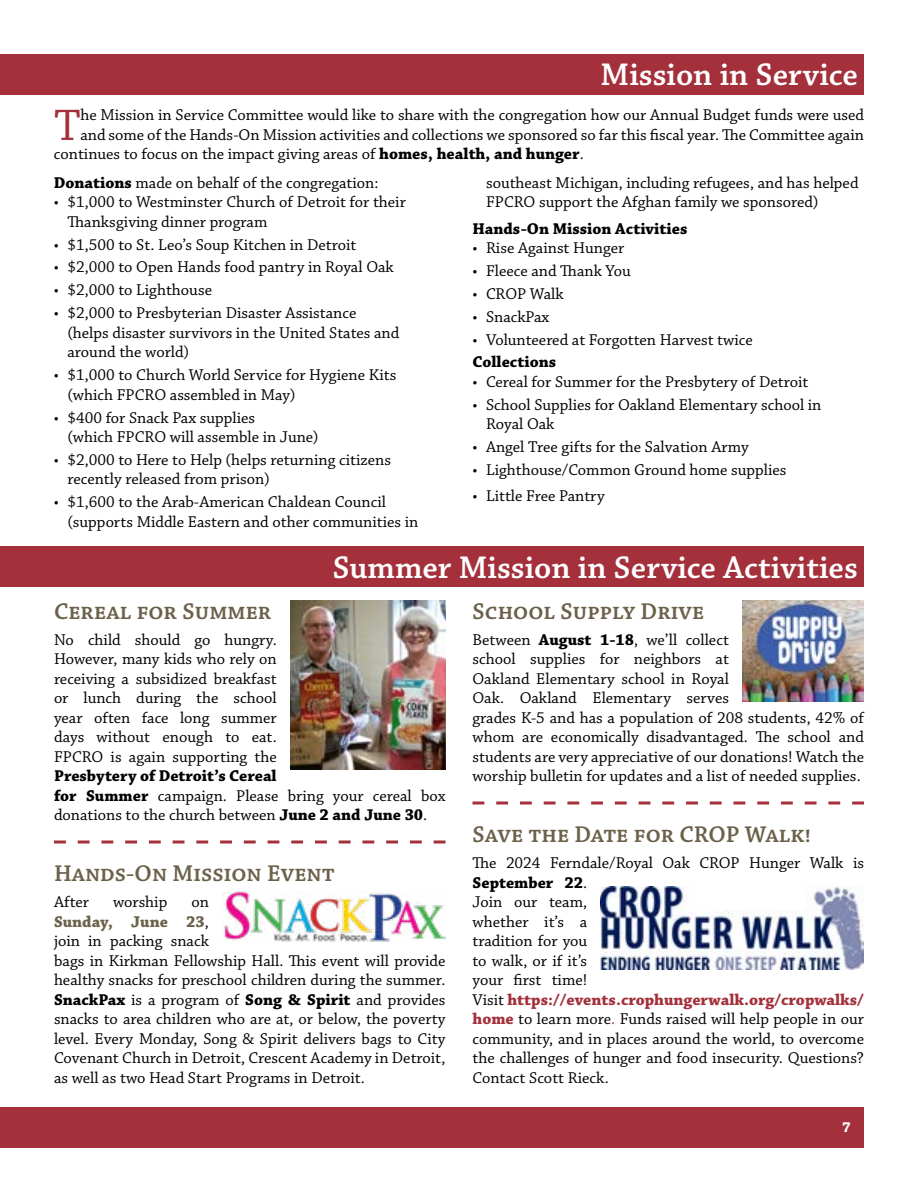
<style>
.page{position:relative;width:918px;height:1188px;background:#fff}
.page>*{position:absolute;margin:0;border:0;box-sizing:border-box;transform-origin:0 0}
.t1{font:46.5px "Chaparral Pro";color:#a3303b}
.t2{font:600 33px "Chaparral Pro";letter-spacing:.005em;color:#fff}
.t3{font:600 24px "Chaparral Pro";color:#6b614a}
.t4{font:16.5px/19.5px "Chaparral Pro";color:#000}
.t5{font:700 16.5px "Chaparral Pro";color:#000}
.t6{font:700 15px "Chaparral Pro";color:#fff}
.s1{font-weight:700}
.s2{font-weight:700;color:#6b614a}
.s3{font-weight:700;color:#a3303b}
.s4{color:#a3303b}
</style>
<div class="page">
<div style="left:0;top:1107px;width:864px;height:41px;background:#a3303b"></div>
<div style="left:0;top:54px;width:864px;height:40px;background:#a3303b"></div>
<svg style="left:54px;top:841px;width:392px;height:3px"></svg>
<svg style="left:472px;top:802px;width:392px;height:3px"></svg>
<img style="left:601px;top:887px;width:263px;height:82px">
<img style="left:290px;top:601px;width:156px;height:169px">
<img style="left:742px;top:601px;width:122px;height:101px">
<img style="left:222px;top:891px;width:224px;height:50px">
<div style="left:0;top:547px;width:864px;height:40px;background:#a3303b"></div>
<h2 class="t2" style="left:601px;top:56px;width:259px">Mission in Service</h2>
<h1 class="t1" style="left:54px;top:99px;width:28px">T</h1>
<p class="t4" style="left:80px;top:106px;width:785px">he Mission in Service Committee would like to share with the congregation how our Annual Budget funds were used</p>
<p class="t4" style="left:80px;top:125px;width:785px">and some of the Hands-On Mission activities and collections we sponsored so far this fiscal year. The Committee again</p>
<p class="t4" style="left:54px;top:145px;width:531px">continues to focus on the impact giving areas of <span class="s1">homes, health, and hunger</span>.</p>
<p class="t4" style="left:54px;top:173px;width:326px"><span class="s1">Donations</span> made on behalf of the congregation:</p>
<p class="t4" style="left:67px;top:193px;width:340px;text-indent:-13px">• $1,000 to Westminster Church of Detroit for their<br>Thanksgiving dinner program</p>
<p class="t4" style="left:54px;top:235px;width:304px">• $1,500 to St. Leo’s Soup Kitchen in Detroit</p>
<p class="t4" style="left:54px;top:258px;width:341px">• $2,000 to Open Hands food pantry in Royal Oak</p>
<p class="t4" style="left:54px;top:281px;width:160px">• $2,000 to Lighthouse</p>
<p class="t4" style="left:67px;top:304px;width:333px;text-indent:-13px">• $2,000 to Presbyterian Disaster Assistance (helps disaster survivors in the United States and around the world)</p>
<p class="t4" style="left:67px;top:366px;width:330px;text-indent:-13px">• $1,000 to Church World Service for Hygiene Kits (which FPCRO assembled in May)</p>
<p class="t4" style="left:67px;top:408px;width:253px;text-indent:-13px">• $400 for Snack Pax supplies<br>(which FPCRO will assemble in June)</p>
<p class="t4" style="left:67px;top:451px;width:325px;text-indent:-13px">• $2,000 to Here to Help (helps returning citizens recently released from prison)</p>
<p class="t4" style="left:67px;top:493px;width:352px;text-indent:-13px">• $1,600 to the Arab-American Chaldean Council (supports Middle Eastern and other communities in</p>
<p class="t4" style="left:486px;top:173px;width:374px">southeast Michigan, including refugees, and has helped<br>FPCRO support the Afghan family we sponsored)</p>
<p class="t5" style="left:473px;top:219px;width:216px">Hands-On Mission Activities</p>
<p class="t4" style="left:473px;top:239px;width:153px">• Rise Against Hunger</p>
<p class="t4" style="left:473px;top:262px;width:160px">• Fleece and Thank You</p>
<p class="t4" style="left:473px;top:284px;width:93px">• CROP Walk</p>
<p class="t4" style="left:473px;top:307px;width:78px">• SnackPax</p>
<p class="t4" style="left:473px;top:330px;width:282px">• Volunteered at Forgotten Harvest twice</p>
<p class="t5" style="left:473px;top:353px;width:85px">Collections</p>
<p class="t4" style="left:473px;top:373px;width:337px">• Cereal for Summer for the Presbytery of Detroit</p>
<p class="t4" style="left:486px;top:396px;width:337px;text-indent:-13px">• School Supplies for Oakland Elementary school in<br>Royal Oak</p>
<p class="t4" style="left:473px;top:438px;width:278px">• Angel Tree gifts for the Salvation Army</p>
<p class="t4" style="left:473px;top:461px;width:315px">• Lighthouse/Common Ground home supplies</p>
<p class="t4" style="left:473px;top:487px;width:134px">• Little Free Pantry</p>
<h2 class="t2" style="left:333px;top:549px;width:527px">Summer Mission in Service Activities</h2>
<h3 class="t3" style="left:54px;top:597px;width:219px">Cereal for Summer</h3>
<p class="t4" style="left:54px;top:630px;width:224px;text-align:justify">No child should go hungry.<br>However, many kids who rely on receiving a subsidized breakfast or lunch during the school year often face long summer days without enough to eat.<br>FPCRO is again supporting the</p>
<p class="t4" style="left:54px;top:767px;width:393px"><span class="s1">Presbytery of Detroit’s Cereal<br>for Summer</span> campaign. Please bring your cereal box donations to the church between <span class="s1">June 2 and June 30</span>.</p>
<h3 class="t3" style="left:54px;top:860px;width:282px">Hands-On Mission Event</h3>
<p class="t4" style="left:54px;top:893px;width:37px">After</p>
<p class="t4" style="left:113px;top:893px;width:56px">worship</p>
<p class="t4" style="left:54px;top:893px;width:393px;text-indent:137px">on<br><span class="s2">Sunday, June 23</span>,<br>join in packing snack<br>bags in Kirkman Fellowship Hall. This event will provide healthy snacks for preschool children during the summer.<br><span class="s1">SnackPax</span> is a program of <span class="s1">Song &amp; Spirit</span> and provides snacks to area children who are at, or below, the poverty level. Every Monday, Song &amp; Spirit delivers bags to City Covenant Church in Detroit, Crescent Academy in Detroit, as well as two Head Start Programs in Detroit.</p>
<h3 class="t3" style="left:472px;top:597px;width:233px">School Supply Drive</h3>
<p class="t4" style="left:472px;top:630px;width:393px">Between <span class="s1">August 1-18</span>, we’ll collect<br>school supplies for neighbors at<br>Oakland Elementary school in Royal<br>Oak. Oakland Elementary serves<br>grades K-5 and has a population of 208 students, 42% of whom are economically disadvantaged. The school and students are very appreciative of our donations! Watch the worship bulletin for updates and a list of needed supplies.</p>
<h3 class="t3" style="left:472px;top:821px;width:340px">Save the Date for CROP Walk!</h3>
<p class="t4" style="left:472px;top:854px;width:393px">The 2024 Ferndale/Royal Oak CROP Hunger Walk is<br><span class="s1">September 22</span>.<br>Join our team,<br>whether it’s a<br>tradition for you<br>to walk, or if it’s<br>your first time!<br>Visit <span class="s3">https://events.crophungerwalk.org/cropwalks/ home</span> to learn more<span class="s4">.</span> Funds raised will help people in our community, and in places around the world, to overcome the challenges of hunger and food insecurity. Questions?<br>Contact Scott Rieck.</p>
<p class="t6" style="left:842px;top:1118px;width:10px">7</p>
</div>
